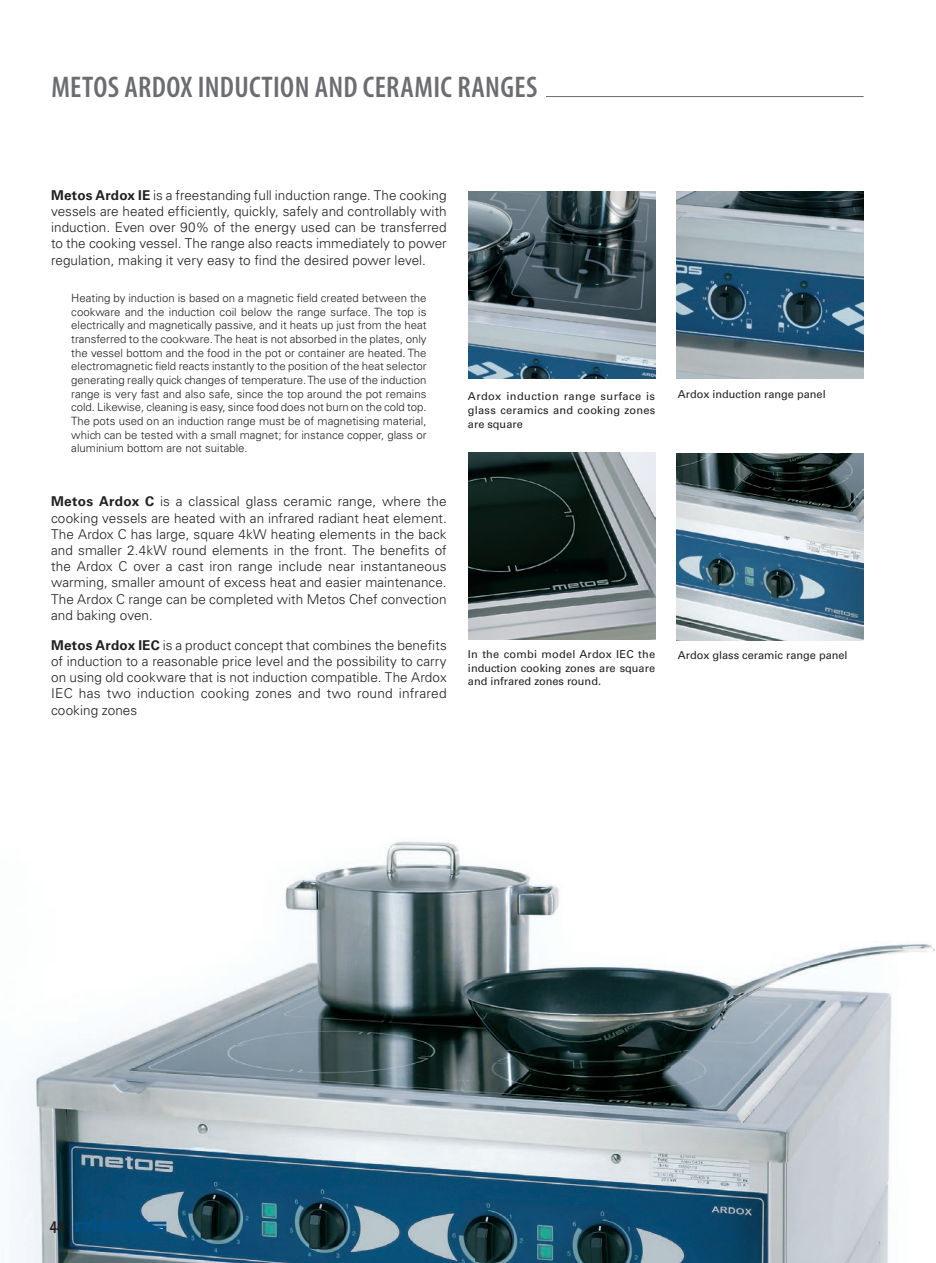
<style>
.page{position:relative;width:936px;height:1263px;background:#fff}
.page>*{position:absolute;margin:0;border:0;box-sizing:border-box;transform-origin:0 0}
.t1{font:600 condensed 30px "Myriad Pro";letter-spacing:.01em;color:#6c6d70}
.t2{font:600 condensed 18px "Myriad Pro";color:#231f20}
.t3{font:300 13.5px/16.2px "Univers LT Std";letter-spacing:.005em;color:#231f20;text-align:justify}
.t4{font:300 11.4px/13.6px "Univers LT Std";color:#231f20;text-align:justify}
.t5{font:10.95px/13.8px "Univers LT Std";color:#231f20;text-align:justify}
.t6{font:10.95px "Univers LT Std";letter-spacing:.02em;color:#231f20}
.s1{font-weight:700}
</style>
<div class="page">
<img style="left:676px;top:453px;width:187px;height:188px">
<img style="left:468px;top:452px;width:187px;height:187px">
<img style="left:13px;top:841px;width:921px;height:422px">
<img style="left:677px;top:192px;width:186px;height:186px">
<img style="left:468px;top:192px;width:187px;height:186px">
<hr style="left:546px;top:96px;width:317px;height:1px;background:#6c6d70">
<svg style="left:75px;top:1220px;width:91px;height:12px"></svg>
<h1 class="t1" style="left:51px;top:71px;width:487px">METOS ARDOX INDUCTION AND CERAMIC RANGES</h1>
<p class="t3" style="left:51px;top:187px;width:397px"><span class="s1">Metos Ardox IE</span> is a freestanding full induction range. The cooking vessels are heated efficiently, quickly, safely and controllably with induction. Even over 90% of the energy used can be transferred to the cooking vessel. The range also reacts immediately to power regulation, making it very easy to find the desired power level.</p>
<p class="t4" style="left:71px;top:291px;width:357px">Heating by induction is based on a magnetic field created between the cookware and the induction coil below the range surface. The top is electrically and magnetically passive, and it heats up just from the heat transferred to the cookware. The heat is not absorbed in the plates, only the vessel bottom and the food in the pot or container are heated. The electromagnetic field reacts instantly to the position of the heat selector generating really quick changes of temperature. The use of the induction range is very fast and also safe, since the top around the pot remains cold. Likewise, cleaning is easy, since food does not burn on the cold top.<br>The pots used on an induction range must be of magnetising material, which can be tested with a small magnet; for instance copper, glass or aluminium bottom are not suitable.</p>
<p class="t3" style="left:51px;top:494px;width:397px"><span class="s1">Metos Ardox C</span> is a classical glass ceramic range, where the cooking vessels are heated with an infrared radiant heat element.<br>The Ardox C has large, square 4kW heating elements in the back and smaller 2.4kW round elements in the front. The benefits of the Ardox C over a cast iron range include near instantaneous warming, smaller amount of excess heat and easier maintenance.<br>The Ardox C range can be completed with Metos Chef convection and baking oven.</p>
<p class="t3" style="left:51px;top:637px;width:397px"><span class="s1">Metos Ardox IEC</span> is a product concept that combines the benefits of induction to a reasonable price level and the possibility to carry on using old cookware that is not induction compatible. The Ardox IEC has two induction cooking zones and two round infrared cooking zones</p>
<p class="t5" style="left:468px;top:390px;width:189px">Ardox induction range surface is glass ceramics and cooking zones are square</p>
<p class="t5" style="left:678px;top:387px;width:149px">Ardox induction range panel</p>
<p class="t6" style="left:468px;top:647px;width:189px">In the combi model Ardox IEC the</p>
<p class="t5" style="left:678px;top:648px;width:171px">Ardox glass ceramic range panel</p>
<p class="t5" style="left:468px;top:661px;width:189px">induction cooking zones are square and infrared zones round.</p>
<h2 class="t2" style="left:50px;top:1217px;width:16px">44</h2>
</div>
